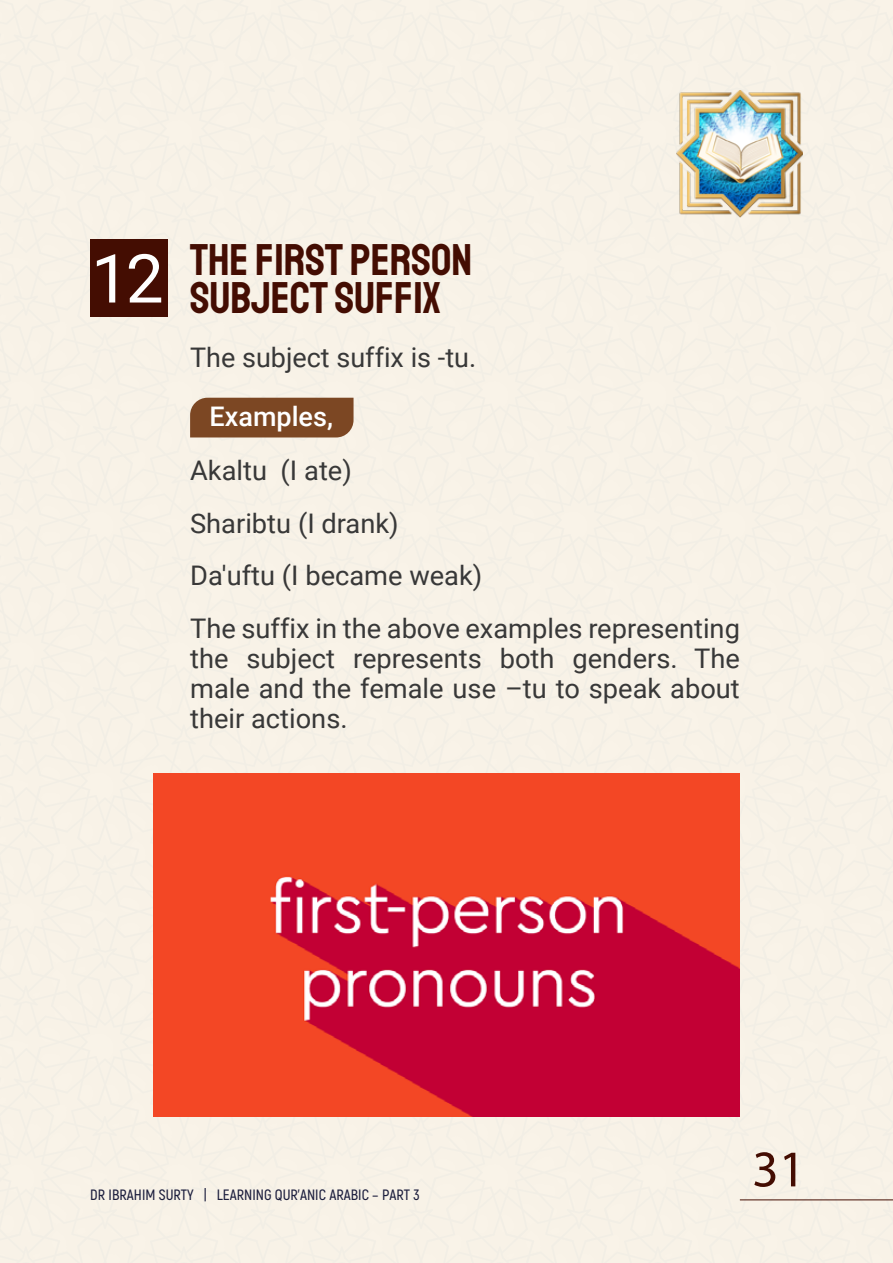
<style>
.page{position:relative;width:893px;height:1263px;background:#f8f2e7}
.page>*{position:absolute;margin:0;border:0;box-sizing:border-box;transform-origin:0 0}
.t1{font:51.75px "Myriad Pro";color:#440d02}
.t2{font:45px/37.5px "Staatliches";color:#440d02}
.t3{font:27px/52.5px "Roboto";color:#383838}
.t4{font:500 27px "Roboto";color:#fff}
.t5{font:600 15px "Akrobat";color:#1c1e3d}
.s1{font-family:"Roboto";font-size:67.5px;color:#fff}
</style>
<div class="page">
<img style="left:676px;top:90px;width:127px;height:127px">
<div style="left:90px;top:240px;width:78px;height:77px;background:#440d02"></div>
<hr style="left:740px;top:1199px;width:153px;height:1px;background:#440d02">
<img style="left:153px;top:774px;width:587px;height:342px">
<div style="left:190px;top:398px;width:164px;height:39px;background:#7c4723"></div>
<h2 class="t2" style="left:190px;top:241px;width:284px;text-indent:-99px"><span class="s1">12</span> THE FIRST PERSON<br>SUBJECT SUFFIX</h2>
<p class="t3" style="left:190px;top:330px;width:288px">The subject suffix is -tu.</p>
<p class="t4" style="left:210px;top:397px;width:125px">Examples,</p>
<p class="t3" style="left:190px;top:443px;width:551px">Akaltu (I ate)<br>Sharibtu (I drank)<br>Da'uftu (I became weak)<br>The suffix in the above examples representing</p>
<p class="t3" style="left:190px;top:642px;width:551px;line-height:30px;text-align:justify">the subject represents both genders. The male and the female use –tu to speak about their actions.</p>
<p class="t5" style="left:90px;top:1185px;width:331px">DR IBRAHIM SURTY | LEARNING QUR’ANIC ARABIC – PART 3</p>
<h1 class="t1" style="left:752px;top:1137px;width:55px">31</h1>
</div>
